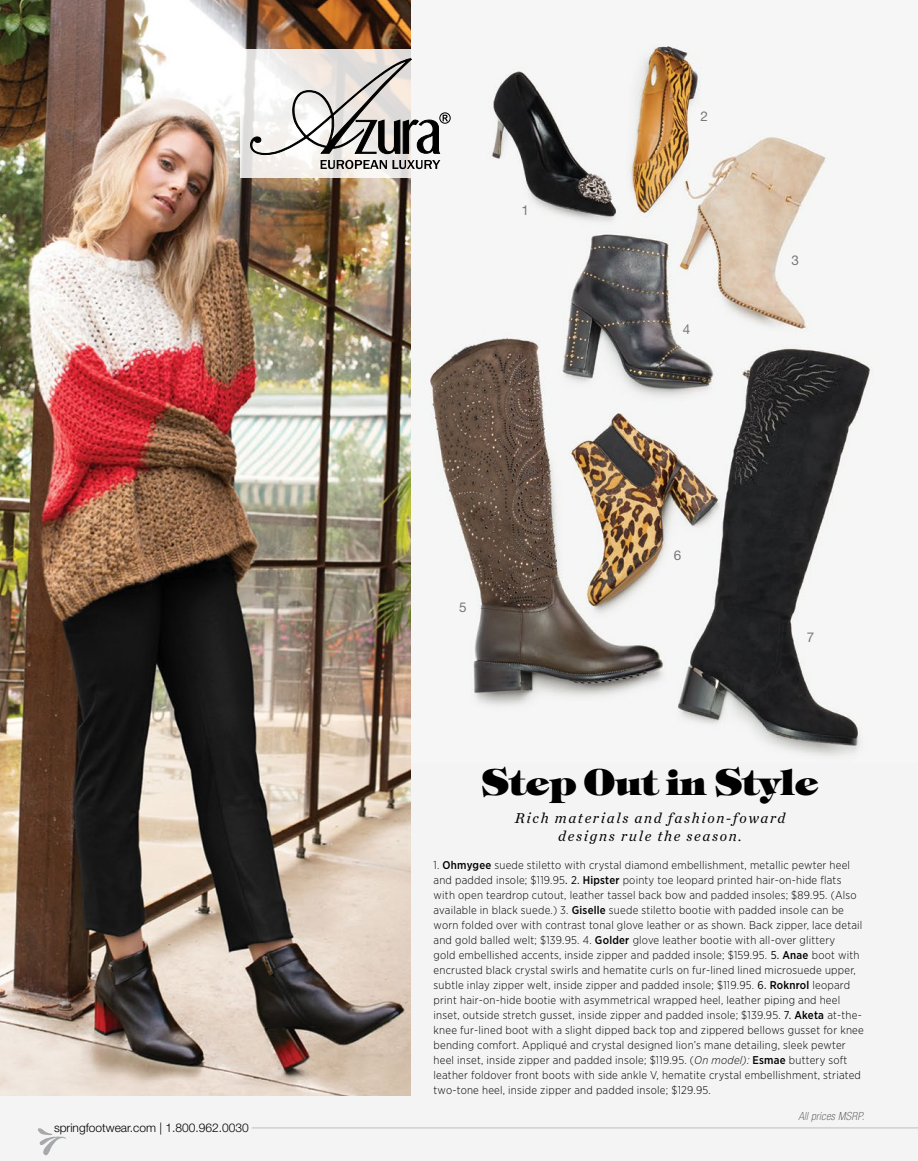
<style>
.page{position:relative;width:918px;height:1161px;background:#fff}
.page>*{position:absolute;margin:0;border:0;box-sizing:border-box;transform-origin:0 0}
.t1{font:800 36px "Tiffany";letter-spacing:.01em;color:#000}
.t2{font:italic 15px/18px "Chronicle Text G1";letter-spacing:.11em;color:#000;text-align:center}
.t3{font:13.5px "Helvetica Neue LT Std";color:#77787b}
.t4{font:300 12px "Helvetica Neue LT Std";color:#000}
.t5{font:300 11.25px/15px "Gotham Narrow";letter-spacing:.02em;color:#000}
.t6{font:italic 100 condensed 11.25px "Helvetica Neue LT Std";letter-spacing:.03em;color:#414042}
.s1{font-weight:500}
.s2{font-weight:400}
.s3{font-style:italic}
</style>
<div class="page">
<img style="left:418px;top:43px;width:456px;height:718px">
<div style="left:0;top:763px;width:918px;height:398px;background:#f4f4f4"></div>
<img style="left:0;top:0;width:411px;height:1096px">
<svg style="left:38px;top:1128px;width:28px;height:27px"></svg>
<hr style="left:252px;top:1128px;width:666px;height:1px;background:#bcbec0">
<svg style="left:240px;top:50px;width:171px;height:128px"></svg>
<svg style="left:250px;top:58px;width:201px;height:111px"></svg>
<p class="t4" style="left:54px;top:1121px;width:196px">springfootwear.com | 1.800.962.0030</p>
<p class="t3" style="left:522px;top:203px;width:9px">1</p>
<p class="t3" style="left:700px;top:108px;width:9px">2</p>
<p class="t3" style="left:683px;top:321px;width:9px">4</p>
<p class="t3" style="left:792px;top:252px;width:9px">3</p>
<p class="t3" style="left:459px;top:599px;width:9px">5</p>
<p class="t3" style="left:674px;top:548px;width:9px">6</p>
<p class="t3" style="left:807px;top:629px;width:9px">7</p>
<h1 class="t1" style="left:482px;top:758px;width:339px">Step Out in Style</h1>
<h2 class="t2" style="left:515px;top:808px;width:272px">Rich materials and fashion-foward designs rule the season.</h2>
<p class="t5" style="left:434px;top:858px;width:432px">1. <span class="s1">Ohmygee</span> suede stiletto with crystal diamond embellishment, metallic pewter heel and padded insole; $119.95<span class="s2">. 2.</span> <span class="s1">Hipster</span> pointy toe leopard printed hair-on-hide flats with open teardrop cutout, leather tassel back bow and padded insoles; $89.95. (Also available in black suede.) 3. <span class="s1">Giselle</span> suede stiletto bootie with padded insole can be worn folded over with contrast tonal glove leather or as shown. Back zipper, lace detail and gold balled welt; $139.95. 4. <span class="s1">Golder</span> glove leather bootie with all-over glittery<br>gold embellished accents, inside zipper and padded insole; $159.95. <span class="s2">5.</span> <span class="s1">Anae</span> boot with encrusted black crystal swirls and hematite curls on fur-lined lined microsuede upper, subtle inlay zipper welt, inside zipper and padded insole; $119.95. <span class="s2">6.</span> <span class="s1">Roknrol</span> leopard print hair-on-hide bootie with asymmetrical wrapped heel, leather piping and heel inset, outside stretch gusset, inside zipper and padded insole; $139.95. <span class="s2">7.</span> <span class="s1">Aketa</span> at-the&shy;knee fur-lined boot with a slight dipped back top and zippered bellows gusset for knee bending comfort. Appliqué and crystal designed lion’s mane detailing, sleek pewter heel inset, inside zipper and padded insole; $119.95. (<span class="s3">On model):</span> <span class="s1">Esmae</span> buttery soft leather foldover front boots with side ankle V, hematite crystal embellishment, striated two-tone heel, inside zipper and padded insole; $129.95.</p>
<p class="t6" style="left:798px;top:1109px;width:68px">All prices MSRP.</p>
</div>
